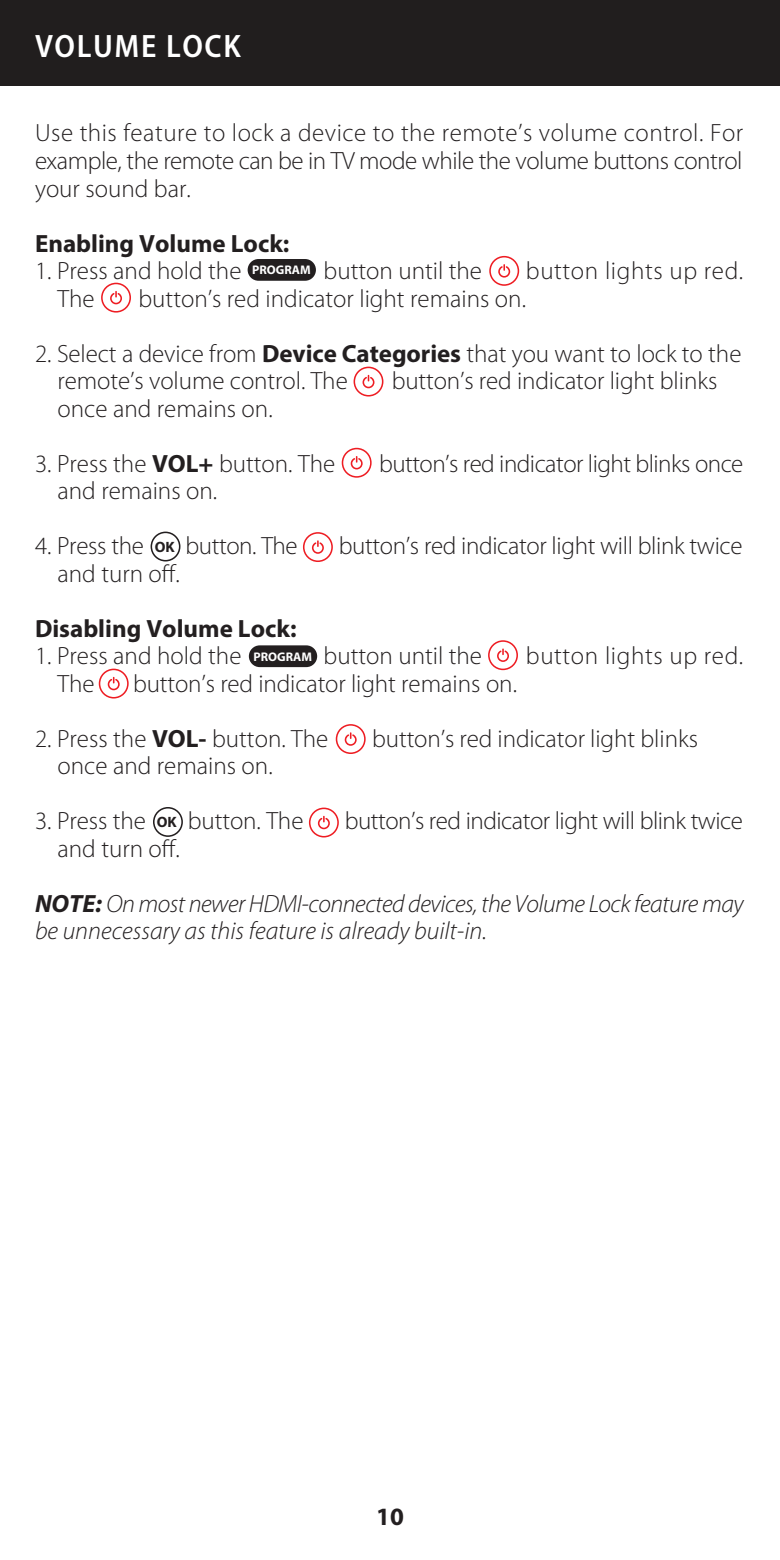
<style>
.page{position:relative;width:780px;height:1560px;background:#fff}
.page>*{position:absolute;margin:0;border:0;box-sizing:border-box;transform-origin:0 0}
.t1{font:600 semi-condensed 32.5px "Myriad Pro";letter-spacing:.05em;color:#fff}
.t2{font:300 25px/27.5px "Myriad Pro";letter-spacing:-.005em;color:#231f20;text-align:justify}
.t3{font:italic 300 25px/27.5px "Myriad Pro";letter-spacing:-.02em;color:#231f20}
.t4{font:700 25px "Myriad Pro";color:#231f20}
.t5{font:300 25px "Myriad Pro";letter-spacing:.025em;color:#231f20}
.t6{font:700 12.5px "Myriad Pro";color:#fff}
.s1{font-weight:700}
.s2{font-weight:700;font-size:15px}
</style>
<div class="page">
<div style="left:0;top:0;width:779px;height:85px;background:#211e1e"></div>
<svg style="left:308px;top:645px;width:58px;height:193px"></svg>
<svg style="left:98px;top:668px;width:31px;height:31px"></svg>
<svg style="left:341px;top:366px;width:43px;height:112px"></svg>
<svg style="left:489px;top:255px;width:31px;height:31px"></svg>
<svg style="left:101px;top:282px;width:30px;height:31px"></svg>
<svg style="left:150px;top:531px;width:31px;height:31px"></svg>
<svg style="left:153px;top:807px;width:30px;height:30px"></svg>
<div style="left:247px;top:259px;width:69px;height:22px;background:#231f20;border-radius:11px"></div>
<svg style="left:488px;top:640px;width:30px;height:31px"></svg>
<svg style="left:303px;top:532px;width:30px;height:30px"></svg>
<div style="left:249px;top:645px;width:68px;height:22px;background:#231f20;border-radius:11px"></div>
<h1 class="t1" style="left:35px;top:29px;width:207px">VOLUME LOCK</h1>
<p class="t2" style="left:35px;top:120px;width:709px">Use this feature to lock a device to the remote’s volume control. For example, the remote can be in TV mode while the volume buttons control your sound bar.</p>
<p class="t4" style="left:35px;top:227px;width:256px">Enabling Volume Lock:</p>
<p class="t2" style="left:35px;top:257px;width:208px">1. Press and hold the</p>
<p class="t2" style="left:323px;top:257px;width:160px">button until the</p>
<p class="t5" style="left:526px;top:257px;width:219px">button lights up red.</p>
<p class="t2" style="left:57px;top:285px;width:39px">The</p>
<p class="t2" style="left:138px;top:285px;width:389px">button’s red indicator light remains on.</p>
<p class="t2" style="left:57px;top:340px;width:685px;text-indent:-22px">2. Select a device from <span class="s1">Device Categories</span> that you want to lock to the remote’s volume control. The</p>
<p class="t6" style="left:252px;top:262px;width:60px">PROGRAM</p>
<p class="t2" style="left:391px;top:367px;width:327px">button’s red indicator light blinks</p>
<p class="t2" style="left:57px;top:395px;width:217px">once and remains on.</p>
<p class="t2" style="left:35px;top:450px;width:302px">3. Press the <span class="s1">VOL+</span> button. The</p>
<p class="t2" style="left:379px;top:450px;width:366px">button’s red indicator light blinks once</p>
<p class="t2" style="left:57px;top:477px;width:161px">and remains on.</p>
<p class="t2" style="left:35px;top:532px;width:264px">4. Press the <span class="s2">OK</span> button. The</p>
<p class="t2" style="left:339px;top:532px;width:405px">button’s red indicator light will blink twice</p>
<p class="t2" style="left:57px;top:560px;width:124px">and turn off.</p>
<p class="t4" style="left:35px;top:612px;width:263px">Disabling Volume Lock:</p>
<p class="t2" style="left:35px;top:642px;width:208px">1. Press and hold the</p>
<p class="t2" style="left:323px;top:642px;width:160px">button until the</p>
<p class="t5" style="left:526px;top:642px;width:219px">button lights up red.</p>
<p class="t2" style="left:57px;top:670px;width:39px">The</p>
<p class="t2" style="left:133px;top:670px;width:385px">button’s red indicator light remains on.</p>
<p class="t2" style="left:35px;top:725px;width:295px">2. Press the <span class="s1">VOL-</span> button. The</p>
<p class="t2" style="left:372px;top:725px;width:327px">button’s red indicator light blinks</p>
<p class="t2" style="left:57px;top:752px;width:217px">once and remains on.</p>
<p class="t2" style="left:35px;top:807px;width:270px">3. Press the <span class="s2">OK</span> button. The</p>
<p class="t2" style="left:345px;top:807px;width:399px">button’s red indicator light will blink twice</p>
<p class="t2" style="left:57px;top:835px;width:124px">and turn off.</p>
<p class="t3" style="left:35px;top:890px;width:710px"><span class="s1">NOTE:</span> On most newer HDMI-connected devices, the Volume Lock feature may be unnecessary as this feature is already built-in.</p>
<p class="t6" style="left:253px;top:648px;width:60px">PROGRAM</p>
<p class="t4" style="left:376px;top:1499px;width:29px">10</p>
</div>
